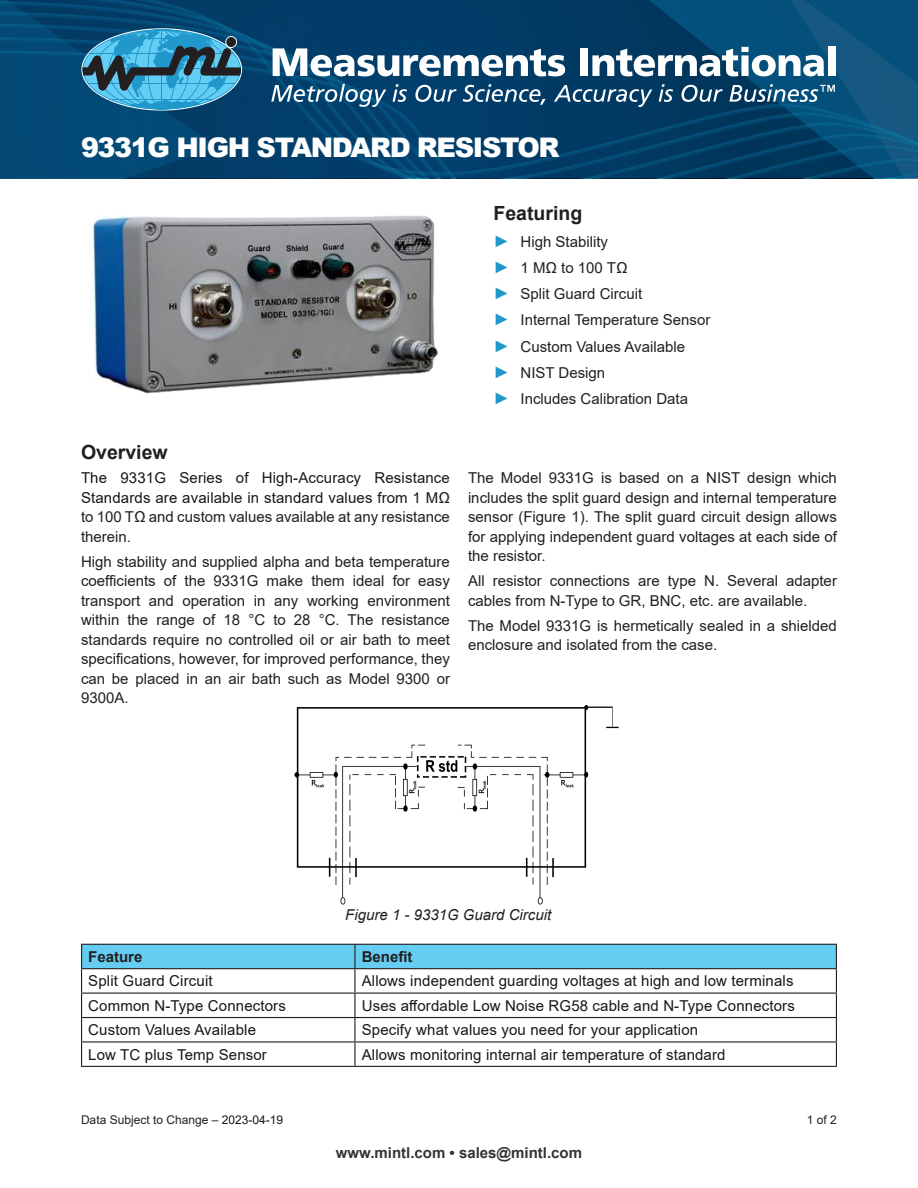
<style>
.page{position:relative;width:918px;height:1188px;background:#fff}
.page>*{position:absolute;margin:0;border:0;box-sizing:border-box;transform-origin:0 0}
.t1{font:900 27px "Arial";letter-spacing:-.05em;color:#fff}
.t2{font:700 19.5px "Arial";color:#231f20}
.t3{font:15px/19.5px "Arial";color:#231f20;text-align:justify}
.t4{font:15px/19.5px "Arial";letter-spacing:.01em;color:#191718;text-align:justify}
.t5{font:700 15px "Arial";color:#353434}
.t6{font:italic 15px "Arial";color:#231f20}
.t7{font:700 15px "Arial";color:#231f20}
.t8{font:12px "Arial";color:#231f20}
.s1{color:#231f20}
.s2{font-size:16.5px;color:#2198ca}
.s3{color:#191718}
</style>
<div class="page">
<svg style="left:0;top:0;width:918px;height:178px;background:#04436e"></svg>
<svg style="left:82px;top:29px;width:159px;height:81px;background:#3683a6"></svg>
<svg style="left:273px;top:48px;width:292px;height:28px"></svg>
<div style="left:581px;top:48px;width:7px;height:28px;background:#fff"></div>
<svg style="left:592px;top:47px;width:232px;height:29px"></svg>
<div style="left:828px;top:46px;width:7px;height:30px;background:#fff"></div>
<svg style="left:271px;top:84px;width:115px;height:23px;background:#407193"></svg>
<svg style="left:393px;top:84px;width:14px;height:18px"></svg>
<svg style="left:415px;top:85px;width:42px;height:17px"></svg>
<svg style="left:463px;top:84px;width:83px;height:21px;background:#3d6a8b"></svg>
<svg style="left:554px;top:85px;width:98px;height:22px;background:#376484"></svg>
<svg style="left:659px;top:84px;width:14px;height:18px"></svg>
<svg style="left:682px;top:85px;width:41px;height:17px"></svg>
<svg style="left:729px;top:84px;width:106px;height:18px"></svg>
<img style="left:92px;top:216px;width:347px;height:178px">
<img style="left:295px;top:706px;width:324px;height:199px">
<svg style="left:81px;top:944px;width:756px;height:122px"></svg>
<hr style="left:81px;top:1066px;width:274px;height:1px;background:#231f20">
<hr style="left:355px;top:1066px;width:482px;height:1px;background:#231f20">
<p class="t1" style="left:81px;top:128px;width:480px">9331G HIGH STANDARD RESISTOR</p>
<p class="t2" style="left:81px;top:439px;width:88px">Overview</p>
<p class="t4" style="left:81px;top:468px;width:370px">The 9331G Series of High-Accuracy Resistance Standards are available in standard values from 1 M<span class="s1">Ω to 100 TΩ and custom values available at any resistance therein.</span></p>
<p class="t3" style="left:81px;top:552px;width:371px">High stability and supplied alpha and beta temperature coefficients of the 9331G make them ideal for easy transport and operation in any working environment within the range of 18 °C to 28 °C. The resistance standards require no controlled oil or air bath to meet specifications, however, for improved performance, they can be placed in an air bath such as Model 9300 or 9300A.</p>
<p class="t2" style="left:494px;top:200px;width:90px">Featuring</p>
<p class="t3" style="left:494px;top:231px;width:116px"><span class="s2">►</span> High Stability</p>
<p class="t3" style="left:494px;top:258px;width:135px"><span class="s2">►</span> 1 MΩ to 100 TΩ</p>
<p class="t3" style="left:494px;top:284px;width:150px"><span class="s2">►</span> Split Guard Circuit</p>
<p class="t3" style="left:494px;top:310px;width:218px"><span class="s2">►</span> Internal Temperature Sensor</p>
<p class="t3" style="left:494px;top:336px;width:193px"><span class="s2">►</span> Custom Values Available</p>
<p class="t3" style="left:494px;top:363px;width:113px"><span class="s2">►</span> NIST Design</p>
<p class="t3" style="left:494px;top:389px;width:196px"><span class="s2">►</span> Includes Calibration Data</p>
<p class="t3" style="left:468px;top:468px;width:371px">The Model 9331G is based on a NIST design which includes the split guard design and internal temperature sensor (Figure 1). The split guard circuit design allows for applying independent guard voltages at each side of the resistor.</p>
<p class="t3" style="left:468px;top:571px;width:371px">All resistor connections are type N. Several adapter cables from N-Type to GR, BNC, etc. are available.</p>
<p class="t3" style="left:468px;top:616px;width:370px">The Model 9331G is hermetically sealed in a shielded enclosure and isolated from the case.</p>
<p class="t6" style="left:345px;top:905px;width:207px">Figure 1 - 9331G Guard Circuit</p>
<p class="t7" style="left:88px;top:946px;width:56px">Feature</p>
<p class="t7" style="left:362px;top:946px;width:52px">Benefit</p>
<p class="t4" style="left:88px;top:971px;width:126px">Split Guard Circuit</p>
<p class="t4" style="left:362px;top:971px;width:433px">Allows independent guarding voltages at high and low terminals</p>
<p class="t4" style="left:88px;top:996px;width:199px">Common N-Type Connectors</p>
<p class="t4" style="left:362px;top:996px;width:435px">Uses affordable Low Noise RG58 cable and N-Type Connectors</p>
<p class="t4" style="left:88px;top:1020px;width:169px">Custom Values Available</p>
<p class="t4" style="left:362px;top:1020px;width:338px">Specify what values you need for your application</p>
<p class="t4" style="left:88px;top:1045px;width:180px">Low TC plus Temp Sensor</p>
<p class="t4" style="left:362px;top:1045px;width:365px">Allows monitoring internal air temperature of standard</p>
<p class="t8" style="left:81px;top:1112px;width:204px">Data Subject to Change <span class="s3">– 2023-04-19</span></p>
<p class="t8" style="left:807px;top:1112px;width:32px">1 of 2</p>
<p class="t5" style="left:336px;top:1142px;width:248px">www.mintl.com • sales@mintl.com</p>
</div>
